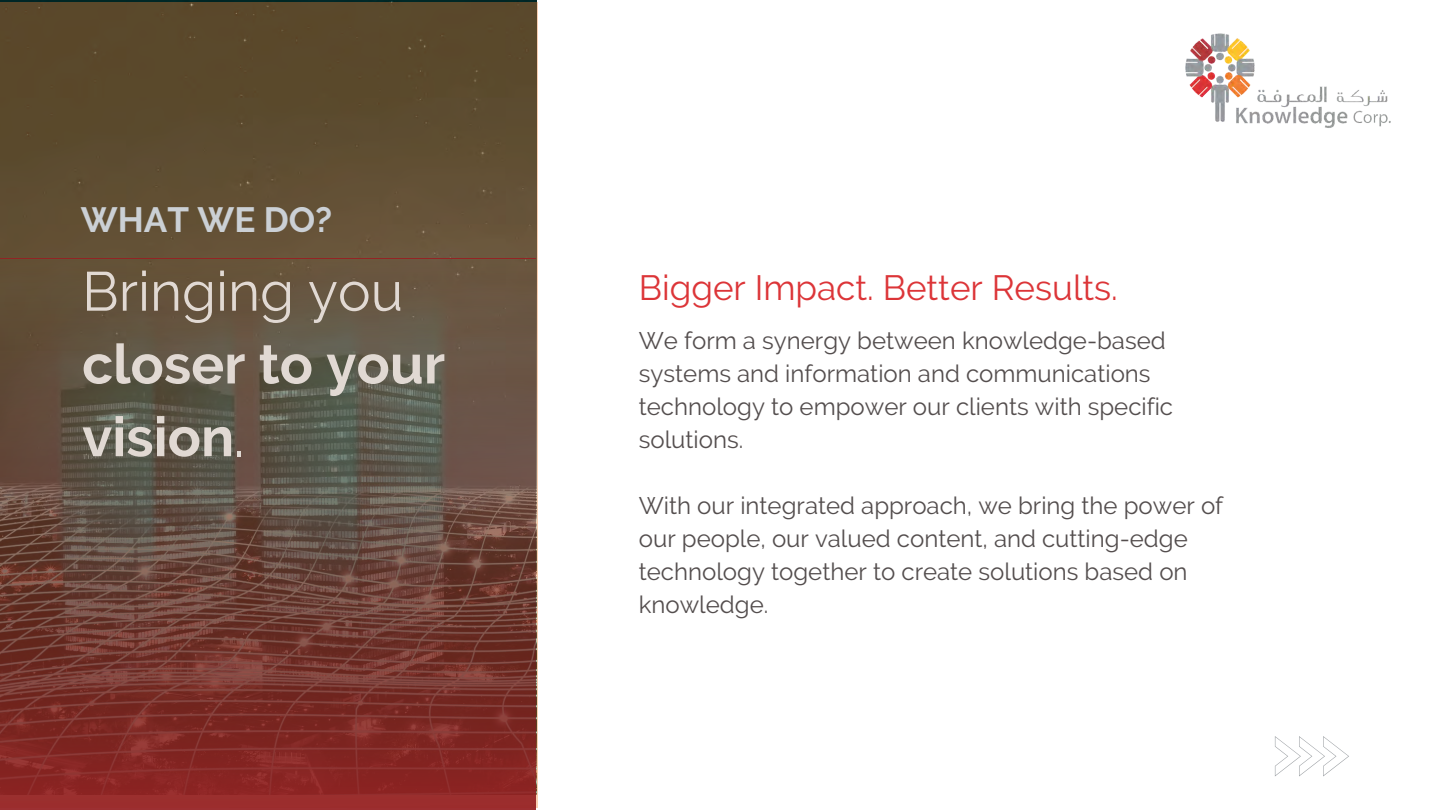
<style>
.page{position:relative;width:1440px;height:810px;background:#fff}
.page>*{position:absolute;margin:0;border:0;box-sizing:border-box;transform-origin:0 0}
.t1{font:700 55px/72.8px "Raleway";color:#e1d9d3}
.t2{font:55px "Raleway";color:#e1d9d3}
.t3{font:35px "Raleway";color:#dc3538}
.t4{font:700 35px "Raleway";color:#cbd0d5}
.t5{font:24px/33px "Raleway";color:#544e4e}
.s1{font-weight:400}
</style>
<div class="page">
<div style="left:0;top:2px;width:538px;height:806px;background:#5c4b30"></div>
<svg style="left:0;top:259px;width:536px;height:551px"></svg>
<img style="left:1185px;top:33px;width:206px;height:95px">
<svg style="left:1275px;top:736px;width:74px;height:40px"></svg>
<h2 class="t4" style="left:81px;top:199px;width:253px">WHAT WE DO?</h2>
<h1 class="t2" style="left:82px;top:259px;width:323px">Bringing you</h1>
<h1 class="t1" style="left:82px;top:328px;width:365px">closer to your vision<span class="s1">.</span></h1>
<p class="t5" style="left:639px;top:324px;width:536px">We form a synergy between knowledge-based systems and information and communications technology to empower our clients with specific solutions.</p>
<p class="t5" style="left:639px;top:489px;width:586px">With our integrated approach, we bring the power of our people, our valued content, and cutting-edge technology together to create solutions based on knowledge.</p>
<h2 class="t3" style="left:639px;top:267px;width:481px">Bigger Impact. Better Results.</h2>
</div>
